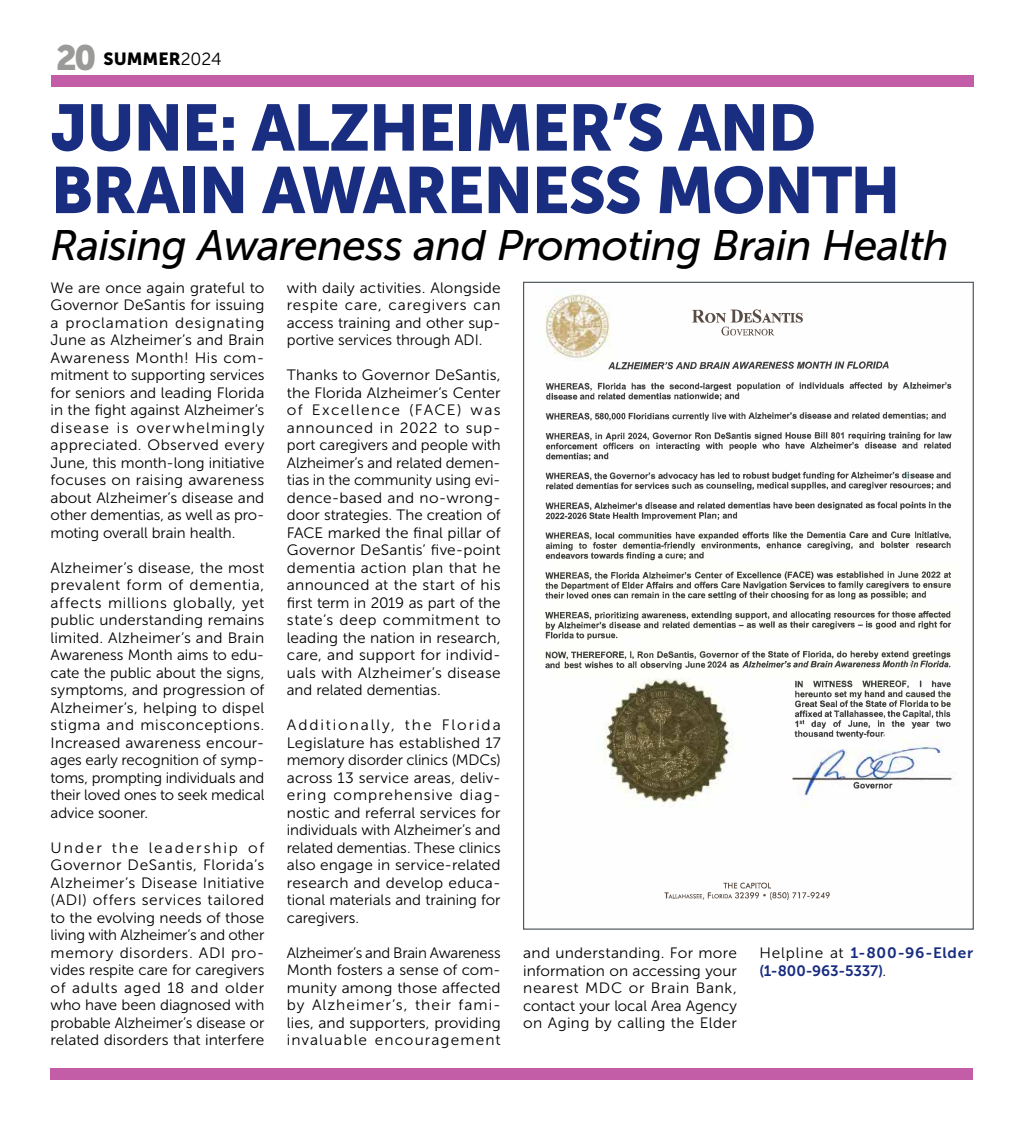
<style>
.page{position:relative;width:1024px;height:1125px;background:#fff}
.page>*{position:absolute;margin:0;border:0;box-sizing:border-box;transform-origin:0 0}
.big_color_head{font:65px/62.5px "Museo Sans 900";letter-spacing:-.025em;color:#192d81}
._28_500_italic{font:italic 42.5px "Museo Sans 500";letter-spacing:-.015em;color:#000}
.t1{font:17.5px "Museo Sans 900";color:#000}
.New_Basic_Graph{font:15px/17.5px "Museo Sans 300";letter-spacing:-.005em;color:#000;text-align:justify}
.New_Basic_Graph-2{font:15px/17.5px "Museo Sans 700";letter-spacing:.04em;color:#192d81}
.s1{font-size:35px;color:#9a9a99}
.s2{font-family:"Museo Sans 300"}
.s3{font-family:"Museo Sans 300";color:#000}
</style>
<div class="page">
<img style="left:545px;top:290px;width:408px;height:517px">
<img style="left:690px;top:309px;width:113px;height:27px">
<svg style="left:598px;top:341px;width:5px;height:4px"></svg>
<img style="left:545px;top:360px;width:407px;height:429px">
<img style="left:810px;top:749px;width:36px;height:28px">
<img style="left:606px;top:680px;width:123px;height:122px">
<img style="left:664px;top:882px;width:166px;height:19px">
<svg style="left:936px;top:750px;width:6px;height:4px"></svg>
<img style="left:791px;top:777px;width:20px;height:4px">
<img style="left:720px;top:721px;width:10px;height:43px">
<img style="left:906px;top:571px;width:8px;height:17px">
<svg style="left:811px;top:483px;width:5px;height:3px"></svg>
<svg style="left:906px;top:470px;width:6px;height:9px"></svg>
<svg style="left:904px;top:413px;width:8px;height:7px"></svg>
<img style="left:561px;top:294px;width:33px;height:6px">
<div style="left:51px;top:1069px;width:922px;height:11px;background:#c45da8"></div>
<div style="left:51px;top:75px;width:922px;height:11px;background:#c45da8"></div>
<p class="t1" style="left:56px;top:49px;width:167px"><span class="s1">20</span> SUMMER<span class="s2">2024</span></p>
<h1 class="big_color_head" style="left:51px;top:96px;width:851px">JUNE: ALZHEIMER’S AND<br>BRAIN AWARENESS MONTH</h1>
<h2 class="_28_500_italic" style="left:51px;top:222px;width:899px">Raising Awareness and Promoting Brain Health</h2>
<p class="New_Basic_Graph" style="left:51px;top:279px;width:215px">We are once again grateful to Governor DeSantis for issuing a proclamation designating June as Alzheimer’s and Brain Awareness Month! His com&shy;mitment to supporting services for seniors and leading Florida in the fight against Alzheimer’s disease is overwhelmingly appreciated. Observed every June, this month-long initiative focuses on raising awareness about Alzheimer’s disease and other dementias, as well as pro&shy;moting overall brain health.</p>
<p class="New_Basic_Graph" style="left:51px;top:559px;width:215px">Alzheimer’s disease, the most prevalent form of dementia, affects millions globally, yet public understanding remains limited. Alzheimer’s and Brain Awareness Month aims to edu&shy;cate the public about the signs, symptoms, and progression of Alzheimer’s, helping to dispel stigma and misconceptions.<br>Increased awareness encour&shy;ages early recognition of symp&shy;toms, prompting individuals and their loved ones to seek medical advice sooner.</p>
<p class="New_Basic_Graph" style="left:51px;top:839px;width:215px">Under the leadership of Governor DeSantis, Florida’s Alzheimer’s Disease Initiative (ADI) offers services tailored to the evolving needs of those living with Alzheimer’s and other memory disorders. ADI pro&shy;vides respite care for caregivers of adults aged 18 and older who have been diagnosed with probable Alzheimer’s disease or related disorders that interfere</p>
<p class="New_Basic_Graph" style="left:287px;top:279px;width:215px">with daily activities. Alongside respite care, caregivers can access training and other sup&shy;portive services through ADI.</p>
<p class="New_Basic_Graph" style="left:287px;top:367px;width:215px">Thanks to Governor DeSantis, the Florida Alzheimer’s Center of Excellence (FACE) was announced in 2022 to sup&shy;port caregivers and people with Alzheimer’s and related demen&shy;tias in the community using evi&shy;dence-based and no-wrong&shy;door strategies. The creation of FACE marked the final pillar of Governor DeSantis’ five-point dementia action plan that he announced at the start of his first term in 2019 as part of the state’s deep commitment to leading the nation in research, care, and support for individ&shy;uals with Alzheimer’s disease and related dementias.</p>
<p class="New_Basic_Graph" style="left:287px;top:717px;width:215px">Additionally, the Florida Legislature has established 17 memory disorder clinics (MDCs) across 13 service areas, deliv&shy;ering comprehensive diag&shy;nostic and referral services for individuals with Alzheimer’s and related dementias. These clinics also engage in service-related research and develop educa&shy;tional materials and training for caregivers.</p>
<p class="New_Basic_Graph" style="left:287px;top:944px;width:215px">Alzheimer’s and Brain Awareness Month fosters a sense of com&shy;munity among those affected by Alzheimer’s, their fami&shy;lies, and supporters, providing invaluable encouragement</p>
<p class="New_Basic_Graph" style="left:523px;top:945px;width:215px">and understanding. For more information on accessing your nearest MDC or Brain Bank, contact your local Area Agency on Aging by calling the Elder</p>
<p class="New_Basic_Graph-2" style="left:759px;top:945px;width:215px"><span class="s3">Helpline at</span> 1-800-96-Elder (1-800-963-5337)<span class="s3">.</span></p>
</div>
